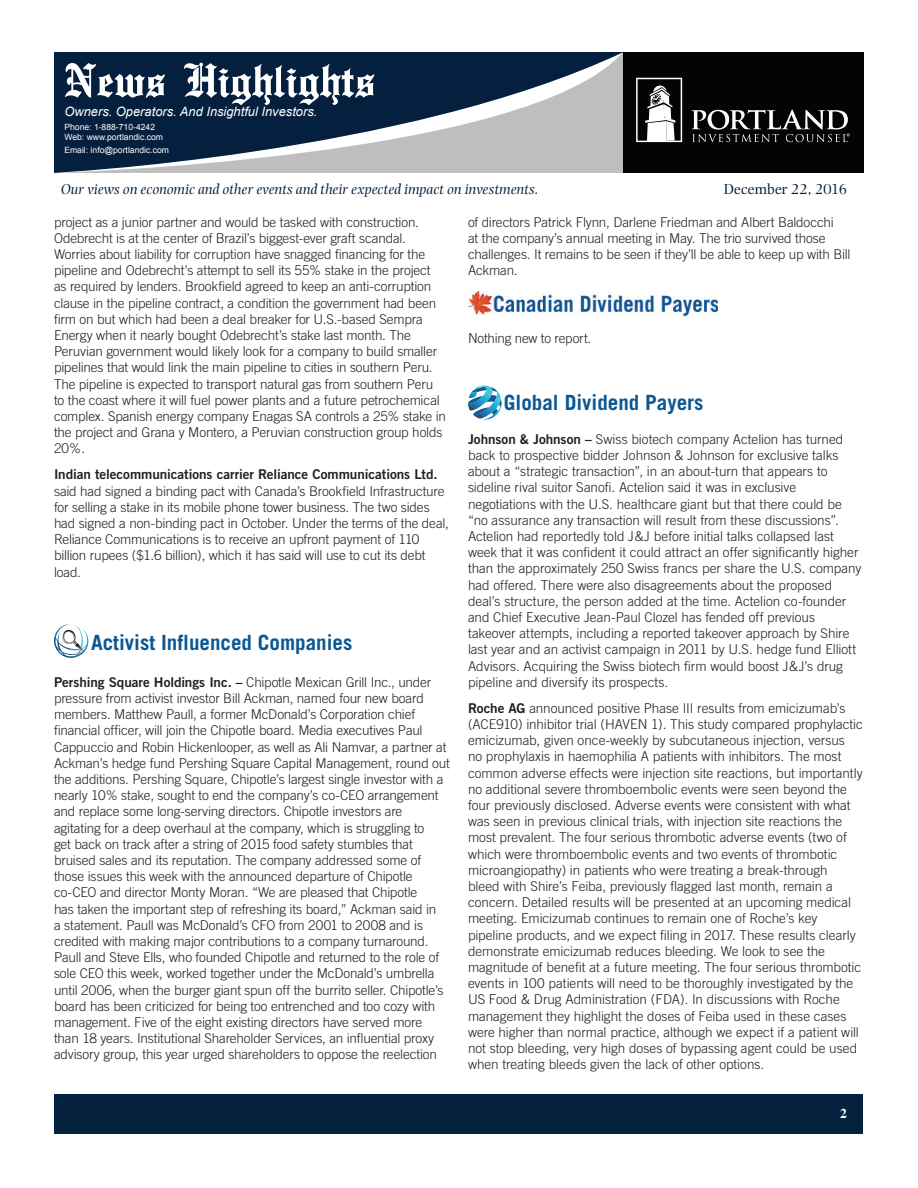
<style>
.page{position:relative;width:918px;height:1188px;background:#fff}
.page>*{position:absolute;margin:0;border:0;box-sizing:border-box;transform-origin:0 0}
.t1{font:500 51px "English Towne";color:#fff}
.t2{font:700 21px "Trade Gothic";color:#0b5793}
.t3{font:italic 15px "Photina";color:#04213e}
.t4{font:15px "Photina";letter-spacing:.005em;color:#04213e}
.Article_-_Body{font:300 13.5px/16.2px "Trade Gothic";letter-spacing:-.01em;color:#231f20}
.t5{font:700 13.5px "Times";color:#fff}
.t6{font:italic 12.9px "Arial";color:#fff}
.t7{font:8.55px/10.4px "Arial";color:#fff}
.s1{font-family:"Trade Gothic Bold Two";font-weight:400}
</style>
<div class="page">
<div style="left:606px;top:52px;width:258px;height:121px;background:#040503"></div>
<div style="left:55px;top:1094px;width:808px;height:39px;background:#04213e"></div>
<svg style="left:54px;top:53px;width:569px;height:120px;background:#4d5d71"></svg>
<svg style="left:636px;top:78px;width:46px;height:64px"></svg>
<svg style="left:691px;top:110px;width:159px;height:32px"></svg>
<svg style="left:54px;top:624px;width:35px;height:34px"></svg>
<img style="left:468px;top:292px;width:250px;height:25px">
<svg style="left:468px;top:385px;width:34px;height:34px"></svg>
<h1 class="t1" style="left:64px;top:51px;width:312px">News Highlights</h1>
<p class="t6" style="left:64px;top:103px;width:255px">Owners. Operators. And Insightful Investors.</p>
<p class="t7" style="left:64px;top:122px;width:100px">Phone: 1-888-710-4242<br>Web: www.portlandic.com</p>
<p class="t7" style="left:64px;top:145px;width:106px">Email: info@portlandic.com</p>
<p class="t3" style="left:61px;top:181px;width:479px">Our views on economic and other events and their expected impact on investments.</p>
<p class="t4" style="left:724px;top:180px;width:124px">December 22, 2016</p>
<p class="Article_-_Body" style="left:54px;top:214px;width:394px">project as a junior partner and would be tasked with construction.<br>Odebrecht is at the center of Brazil’s biggest-ever graft scandal.<br>Worries about liability for corruption have snagged financing for the pipeline and Odebrecht’s attempt to sell its 55% stake in the project as required by lenders. Brookfield agreed to keep an anti-corruption clause in the pipeline contract, a condition the government had been firm on but which had been a deal breaker for U.S.-based Sempra Energy when it nearly bought Odebrecht’s stake last month. The Peruvian government would likely look for a company to build smaller pipelines that would link the main pipeline to cities in southern Peru.<br>The pipeline is expected to transport natural gas from southern Peru to the coast where it will fuel power plants and a future petrochemical complex. Spanish energy company Enagas SA controls a 25% stake in the project and Grana y Montero, a Peruvian construction group holds 20%.</p>
<p class="Article_-_Body" style="left:54px;top:466px;width:396px"><span class="s1">Indian telecommunications carrier Reliance Communications Ltd. </span>said had signed a binding pact with Canada’s Brookfield Infrastructure for selling a stake in its mobile phone tower business. The two sides had signed a non-binding pact in October. Under the terms of the deal, Reliance Communications is to receive an upfront payment of 110 billion rupees ($1.6 billion), which it has said will use to cut its debt load.</p>
<p class="t2" style="left:91px;top:629px;width:263px">Activist Influenced Companies</p>
<p class="Article_-_Body" style="left:54px;top:674px;width:398px"><span class="s1">Pershing Square Holdings Inc. –</span> Chipotle Mexican Grill Inc., under pressure from activist investor Bill Ackman, named four new board members. Matthew Paull, a former McDonald’s Corporation chief financial officer, will join the Chipotle board. Media executives Paul Cappuccio and Robin Hickenlooper, as well as Ali Namvar, a partner at Ackman’s hedge fund Pershing Square Capital Management, round out the additions. Pershing Square, Chipotle’s largest single investor with a nearly 10% stake, sought to end the company’s co-CEO arrangement and replace some long-serving directors. Chipotle investors are agitating for a deep overhaul at the company, which is struggling to<br>get back on track after a string of 2015 food safety stumbles that bruised sales and its reputation. The company addressed some of those issues this week with the announced departure of Chipotle co-CEO and director Monty Moran. “We are pleased that Chipotle<br>has taken the important step of refreshing its board,” Ackman said in<br>a statement. Paull was McDonald’s CFO from 2001 to 2008 and is credited with making major contributions to a company turnaround.<br>Paull and Steve Ells, who founded Chipotle and returned to the role of sole CEO this week, worked together under the McDonald’s umbrella until 2006, when the burger giant spun off the burrito seller. Chipotle’s board has been criticized for being too entrenched and too cozy with management. Five of the eight existing directors have served more than 18 years. Institutional Shareholder Services, an influential proxy advisory group, this year urged shareholders to oppose the reelection</p>
<p class="Article_-_Body" style="left:468px;top:214px;width:384px">of directors Patrick Flynn, Darlene Friedman and Albert Baldocchi<br>at the company’s annual meeting in May. The trio survived those challenges. It remains to be seen if they’ll be able to keep up with Bill Ackman.</p>
<p class="Article_-_Body" style="left:468px;top:330px;width:125px">Nothing new to report.</p>
<p class="t2" style="left:504px;top:390px;width:201px">Global Dividend Payers</p>
<p class="Article_-_Body" style="left:468px;top:431px;width:395px"><span class="s1">Johnson &amp; Johnson –</span> Swiss biotech company Actelion has turned back to prospective bidder Johnson &amp; Johnson for exclusive talks about a “strategic transaction”, in an about-turn that appears to sideline rival suitor Sanofi. Actelion said it was in exclusive negotiations with the U.S. healthcare giant but that there could be “no assurance any transaction will result from these discussions”.<br>Actelion had reportedly told J&amp;J before initial talks collapsed last week that it was confident it could attract an offer significantly higher than the approximately 250 Swiss francs per share the U.S. company had offered. There were also disagreements about the proposed deal’s structure, the person added at the time. Actelion co-founder and Chief Executive Jean-Paul Clozel has fended off previous takeover attempts, including a reported takeover approach by Shire last year and an activist campaign in 2011 by U.S. hedge fund Elliott Advisors. Acquiring the Swiss biotech firm would boost J&amp;J’s drug pipeline and diversify its prospects.</p>
<p class="Article_-_Body" style="left:468px;top:700px;width:397px"><span class="s1">Roche AG</span> announced positive Phase III results from emicizumab’s (ACE910) inhibitor trial (HAVEN 1). This study compared prophylactic emicizumab, given once-weekly by subcutaneous injection, versus<br>no prophylaxis in haemophilia A patients with inhibitors. The most common adverse effects were injection site reactions, but importantly no additional severe thromboembolic events were seen beyond the four previously disclosed. Adverse events were consistent with what was seen in previous clinical trials, with injection site reactions the most prevalent. The four serious thrombotic adverse events (two of which were thromboembolic events and two events of thrombotic microangiopathy) in patients who were treating a break-through<br>bleed with Shire’s Feiba, previously flagged last month, remain a concern. Detailed results will be presented at an upcoming medical meeting. Emicizumab continues to remain one of Roche’s key pipeline products, and we expect filing in 2017. These results clearly demonstrate emicizumab reduces bleeding. We look to see the magnitude of benefit at a future meeting. The four serious thrombotic events in 100 patients will need to be thoroughly investigated by the US Food &amp; Drug Administration (FDA). In discussions with Roche management they highlight the doses of Feiba used in these cases were higher than normal practice, although we expect if a patient will not stop bleeding, very high doses of bypassing agent could be used when treating bleeds given the lack of other options.</p>
<p class="t5" style="left:840px;top:1100px;width:8px">2</p>
</div>
